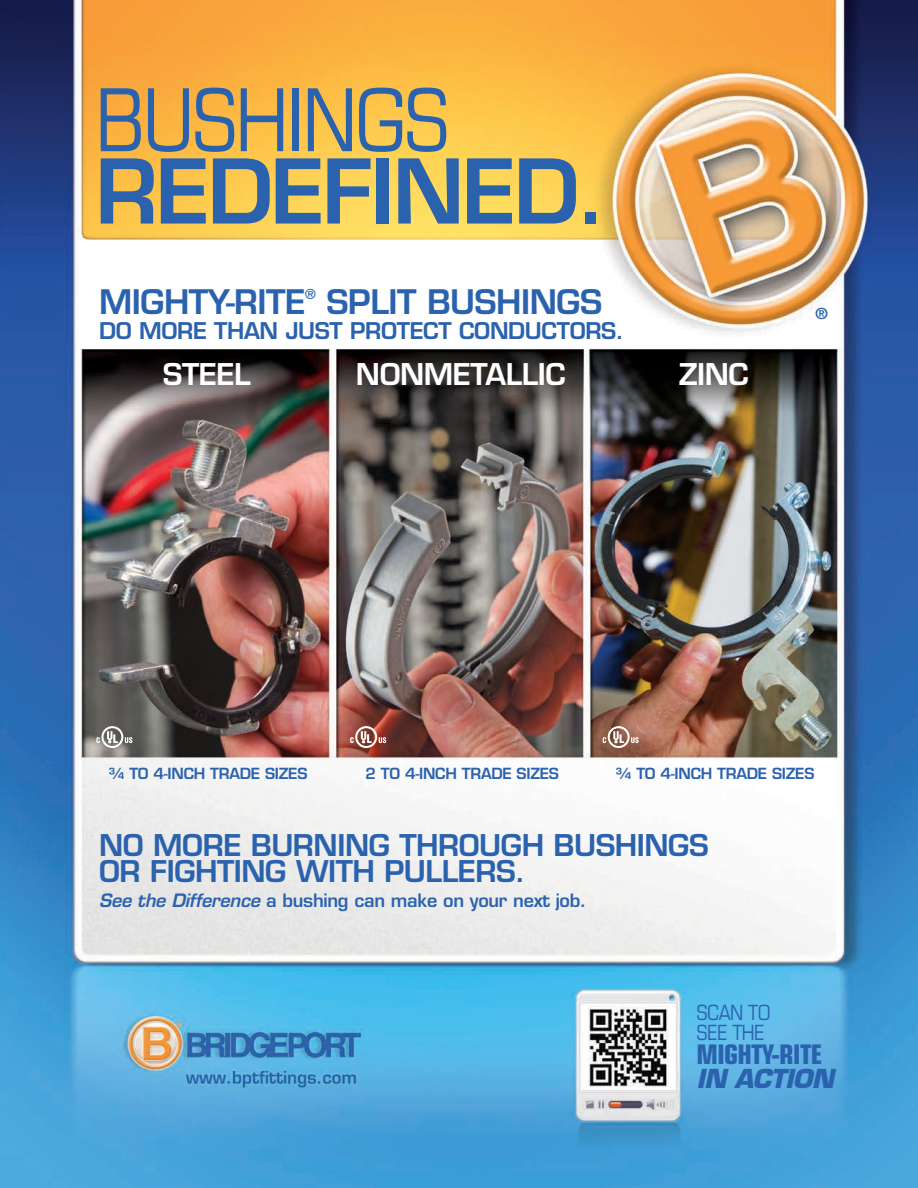
<style>
.page{position:relative;width:918px;height:1188px;background:#fff}
.page>*{position:absolute;margin:0;border:0;box-sizing:border-box;transform-origin:0 0}
.t1{font:600 86.85px "Eurostile";letter-spacing:-.025em;color:#2b62ae}
.t2{font:condensed 86.85px "Eurostile";letter-spacing:-.03em;color:#2b62ae}
.t3{font:600 33px "Eurostile";letter-spacing:-.015em;color:#2b62ae}
.t4{font:600 29.25px/25.5px "Eurostile";letter-spacing:-.015em;color:#2b62ae}
.t5{font:600 29.25px "Eurostile";letter-spacing:-.015em;color:#fff}
.t6{font:700 condensed 27px "Eurostile";letter-spacing:-.03em;color:#2b62ae}
.t7{font:italic 700 25.5px "Eurostile";letter-spacing:-.02em;color:#2b62ae}
.t8{font:600 22.5px "Eurostile";letter-spacing:-.015em;color:#2b62ae}
.t9{font:condensed 21px/19.5px "Eurostile";letter-spacing:-.025em;color:#2b62ae}
.t10{font:600 18px "Eurostile";letter-spacing:-.015em;color:#2b62ae}
.t11{font:700 15.6px "Helvetica Neue";color:#2b62ae}
.t12{font:600 15px "Eurostile";letter-spacing:-.015em;color:#2b62ae}
.t13{font:600 13.5px "Eurostile";color:#2b62ae}
.s1{font-style:italic}
</style>
<div class="page">
<img style="left:7px;top:0;width:911px;height:1188px">
<img style="left:1px;top:0;width:6px;height:1188px">
<svg style="left:96px;top:726px;width:36px;height:22px"></svg>
<svg style="left:350px;top:726px;width:36px;height:22px"></svg>
<svg style="left:603px;top:726px;width:36px;height:22px"></svg>
<svg style="left:0;top:0;width:1px;height:1188px"></svg>
<h1 class="t2" style="left:95px;top:88px;width:356px">BUSHINGS</h1>
<h1 class="t1" style="left:95px;top:158px;width:514px">REDEFINED.</h1>
<h2 class="t3" style="left:99px;top:289px;width:208px">MIGHTY-RITE</h2>
<p class="t13" style="left:305px;top:289px;width:12px">®</p>
<h2 class="t3" style="left:327px;top:289px;width:277px">SPLIT BUSHINGS</h2>
<h3 class="t8" style="left:99px;top:322px;width:526px">DO MORE THAN JUST PROTECT CONDUCTORS.</h3>
<h3 class="t5" style="left:163px;top:363px;width:89px">STEEL</h3>
<h3 class="t5" style="left:356px;top:363px;width:211px">NONMETALLIC</h3>
<h3 class="t5" style="left:679px;top:363px;width:72px">ZINC</h3>
<p class="t11" style="left:815px;top:308px;width:14px">®</p>
<p class="t12" style="left:109px;top:767px;width:200px">¾ TO 4-INCH TRADE SIZES</p>
<p class="t12" style="left:366px;top:767px;width:195px">2 TO 4-INCH TRADE SIZES</p>
<p class="t12" style="left:616px;top:767px;width:200px">¾ TO 4-INCH TRADE SIZES</p>
<h3 class="t4" style="left:99px;top:836px;width:611px">NO MORE BURNING THROUGH BUSHINGS<br>OR FIGHTING WITH PULLERS.</h3>
<p class="t10" style="left:99px;top:894px;width:489px"><span class="s1">See the Difference</span> a bushing can make on your next job.</p>
<h3 class="t9" style="left:696px;top:1005px;width:76px">SCAN TO<br>SEE THE</h3>
<h3 class="t6" style="left:696px;top:1044px;width:127px">MIGHTY-RITE</h3>
<h3 class="t7" style="left:696px;top:1069px;width:139px">IN ACTION</h3>
</div>
